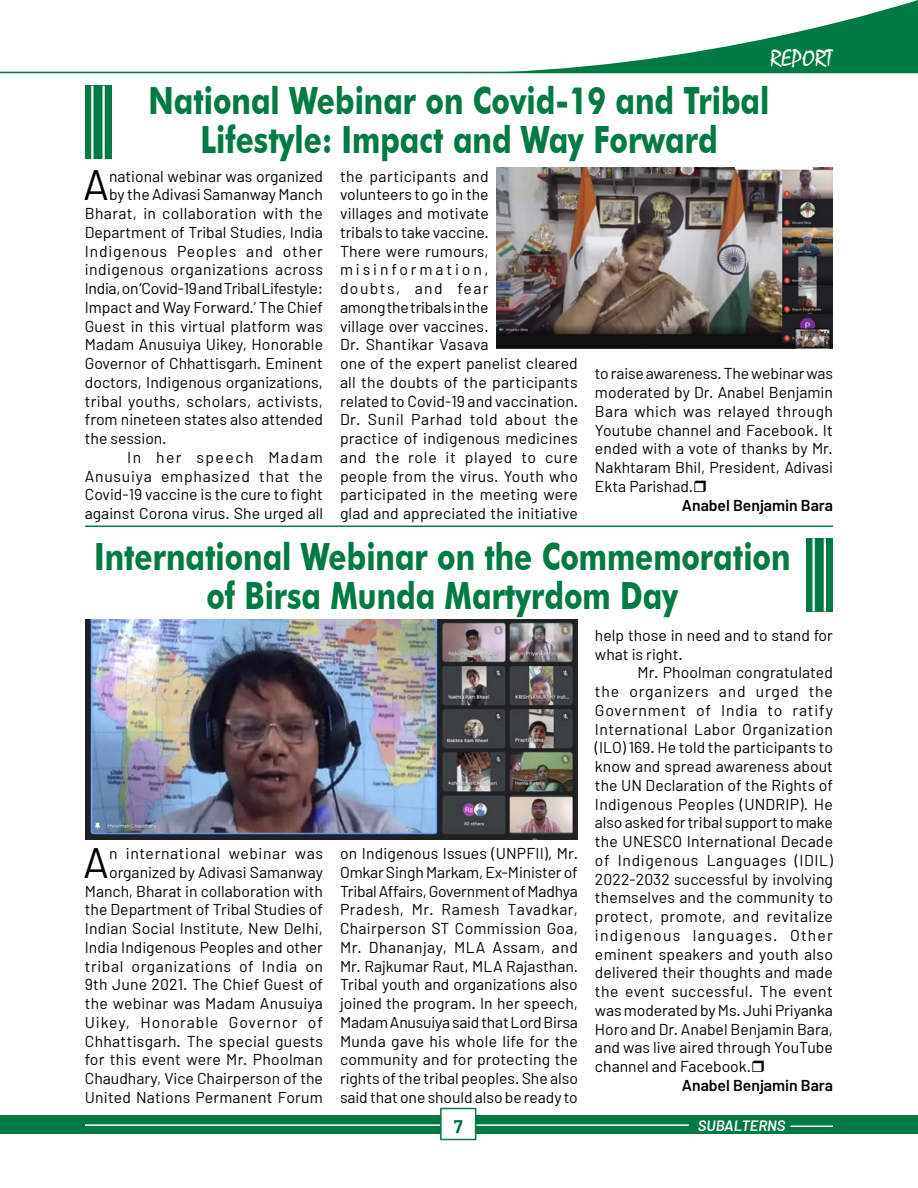
<style>
.page{position:relative;width:918px;height:1188px;background:#fff}
.page>*{position:absolute;margin:0;border:0;box-sizing:border-box;transform-origin:0 0}
.Para_2{font:42.6px "Barlow";color:#000}
.Heading{font:700 37.5px/39px "Futura BT";color:#007a44;text-align:center;scale:.79 1}
.t1{font:24px "Mistral";color:#fff}
.t2{font:700 18px "Barlow";color:#007a44}
.Para_2-2{font:15.75px/18.8px "Barlow";letter-spacing:.005em;color:#000;text-align:justify}
.Para_2-3{font:15.75px "Barlow";letter-spacing:.025em;color:#000}
.Para_2-4{font:15.75px "Barlow";letter-spacing:-.02em;color:#000}
.Para_2-5{font:600 15.75px "Barlow";color:#000}
.Para_2-6{font:15.75px "Barlow";letter-spacing:.03em;color:#000}
.Para_2-7{font:15.75px "Barlow";letter-spacing:.055em;color:#000}
.t3{font:italic 600 15px "Barlow";color:#fff}
</style>
<div class="page">
<div style="left:0;top:1116px;width:918px;height:18px;background:#007a44"></div>
<hr style="left:85px;top:1124px;width:604px;height:2px;background:#fff">
<hr style="left:790px;top:1125px;width:43px;height:2px;background:#fff">
<svg style="left:453px;top:0;width:465px;height:72px"></svg>
<hr style="left:0;top:72px;width:918px;height:1px;background:#007a44">
<div style="left:441px;top:1109px;width:35px;height:31px;background:#fff"></div>
<div style="left:440px;top:1108px;width:36px;height:32px;border:2px solid #007a44"></div>
<div style="left:85px;top:86px;width:27px;height:73px;background:#007a44"></div>
<hr style="left:102px;top:86px;width:3px;height:73px;background:#fff">
<hr style="left:91px;top:86px;width:2px;height:73px;background:#fff">
<div style="left:806px;top:538px;width:27px;height:73px;background:#007a44"></div>
<hr style="left:824px;top:538px;width:2px;height:73px;background:#fff">
<hr style="left:813px;top:538px;width:2px;height:73px;background:#fff">
<hr style="left:85px;top:526px;width:748px;height:1px;background:#007a44">
<img style="left:497px;top:168px;width:336px;height:180px">
<img style="left:85px;top:620px;width:493px;height:219px">
<p class="t1" style="left:770px;top:44px;width:64px">REPORT</p>
<p class="Heading" style="left:148px;top:81px;width:788px">National Webinar on Covid-19 and Tribal<br>Lifestyle: Impact and Way Forward</p>
<p class="Para_2" style="left:83px;top:159px;width:27px">A</p>
<p class="Para_2-2" style="left:109px;top:166px;width:215px">national webinar was organized</p>
<p class="Para_2-2" style="left:109px;top:185px;width:215px">by the Adivasi Samanway Manch</p>
<p class="Para_2-3" style="left:85px;top:204px;width:240px">Bharat, in collaboration with the</p>
<p class="Para_2-2" style="left:85px;top:222px;width:240px">Department of Tribal Studies, India</p>
<p class="Para_2-7" style="left:85px;top:241px;width:240px">Indigenous Peoples and other</p>
<p class="Para_2-6" style="left:85px;top:260px;width:240px">indigenous organizations across</p>
<p class="Para_2-4" style="left:85px;top:279px;width:240px">India, on ‘Covid-19 and Tribal Lifestyle:</p>
<p class="Para_2-2" style="left:85px;top:297px;width:240px">Impact and Way Forward.’ The Chief</p>
<p class="Para_2-2" style="left:85px;top:316px;width:240px">Guest in this virtual platform was</p>
<p class="Para_2-2" style="left:85px;top:335px;width:240px">Madam Anusuiya Uikey, Honorable</p>
<p class="Para_2-2" style="left:85px;top:354px;width:240px">Governor of Chhattisgarh. Eminent</p>
<p class="Para_2-2" style="left:85px;top:372px;width:240px">doctors, Indigenous organizations,</p>
<p class="Para_2-3" style="left:85px;top:391px;width:240px">tribal youths, scholars, activists,</p>
<p class="Para_2-2" style="left:85px;top:410px;width:240px">from nineteen states also attended</p>
<p class="Para_2-2" style="left:85px;top:429px;width:83px">the session.</p>
<p class="Para_2-2" style="left:85px;top:447px;width:240px;text-indent:43px">In her speech Madam Anusuiya emphasized that the Covid-19 vaccine is the cure to fight against Corona virus. She urged all</p>
<p class="Para_2-2" style="left:340px;top:166px;width:240px;text-align:left">the participants and<br>volunteers to go in the<br>villages and motivate<br>tribals to take vaccine.<br>There were rumours, misinformation,<br>doubts, and fear<br>among the tribals in the<br>village over vaccines.<br>Dr. Shantikar Vasava<br>one of the expert panelist cleared all the doubts of the participants related to Covid-19 and vaccination.<br>Dr. Sunil Parhad told about the practice of indigenous medicines and the role it played to cure people from the virus. Youth who participated in the meeting were glad and appreciated the initiative</p>
<p class="Para_2-2" style="left:595px;top:364px;width:240px">to raise awareness. The webinar was moderated by Dr. Anabel Benjamin Bara which was relayed through Youtube channel and Facebook. It ended with a vote of thanks by Mr.<br>Nakhtaram Bhil, President, Adivasi Ekta Parishad.</p>
<p class="Para_2-5" style="left:682px;top:495px;width:152px">Anabel Benjamin Bara</p>
<p class="Heading" style="left:94px;top:537px;width:883px">International Webinar on the Commemoration of Birsa Munda Martyrdom Day</p>
<p class="Para_2-2" style="left:85px;top:844px;width:240px;text-align:right">n international webinar was organized by Adivasi Samanway<br>Manch, Bharat in collaboration with the Department of Tribal Studies of<br>Indian Social Institute, New Delhi,<br>India Indigenous Peoples and other tribal organizations of India on<br>9th June 2021. The Chief Guest of the webinar was Madam Anusuiya<br>Uikey, Honorable Governor of<br>Chhattisgarh. The special guests for this event were Mr. Phoolman<br>Chaudhary, Vice Chairperson of the<br>United Nations Permanent Forum</p>
<p class="Para_2-2" style="left:340px;top:844px;width:240px">on Indigenous Issues (UNPFII), Mr.<br>Omkar Singh Markam, Ex-Minister of Tribal Affairs, Government of Madhya Pradesh, Mr. Ramesh Tavadkar, Chairperson ST Commission Goa, Mr. Dhananjay, MLA Assam, and Mr. Rajkumar Raut, MLA Rajasthan.<br>Tribal youth and organizations also joined the program. In her speech, Madam Anusuiya said that Lord Birsa Munda gave his whole life for the community and for protecting the rights of the tribal peoples. She also said that one should also be ready to</p>
<p class="Para_2" style="left:83px;top:836px;width:27px">A</p>
<p class="Para_2-2" style="left:595px;top:625px;width:239px">help those in need and to stand for what is right.</p>
<p class="Para_2-2" style="left:595px;top:663px;width:240px;text-indent:43px">Mr. Phoolman congratulated the organizers and urged the Government of India to ratify International Labor Organization (ILO) 169. He told the participants to know and spread awareness about the UN Declaration of the Rights of Indigenous Peoples (UNDRIP). He also asked for tribal support to make the UNESCO International Decade of Indigenous Languages (IDIL)<br>2022-2032 successful by involving themselves and the community to protect, promote, and revitalize indigenous languages. Other eminent speakers and youth also delivered their thoughts and made the event successful. The event was moderated by Ms. Juhi Priyanka Horo and Dr. Anabel Benjamin Bara, and was live aired through YouTube channel and Facebook.</p>
<p class="Para_2-5" style="left:682px;top:1075px;width:152px">Anabel Benjamin Bara</p>
<p class="t2" style="left:454px;top:1115px;width:10px">7</p>
<p class="t3" style="left:698px;top:1116px;width:89px">SUBALTERNS</p>
</div>
